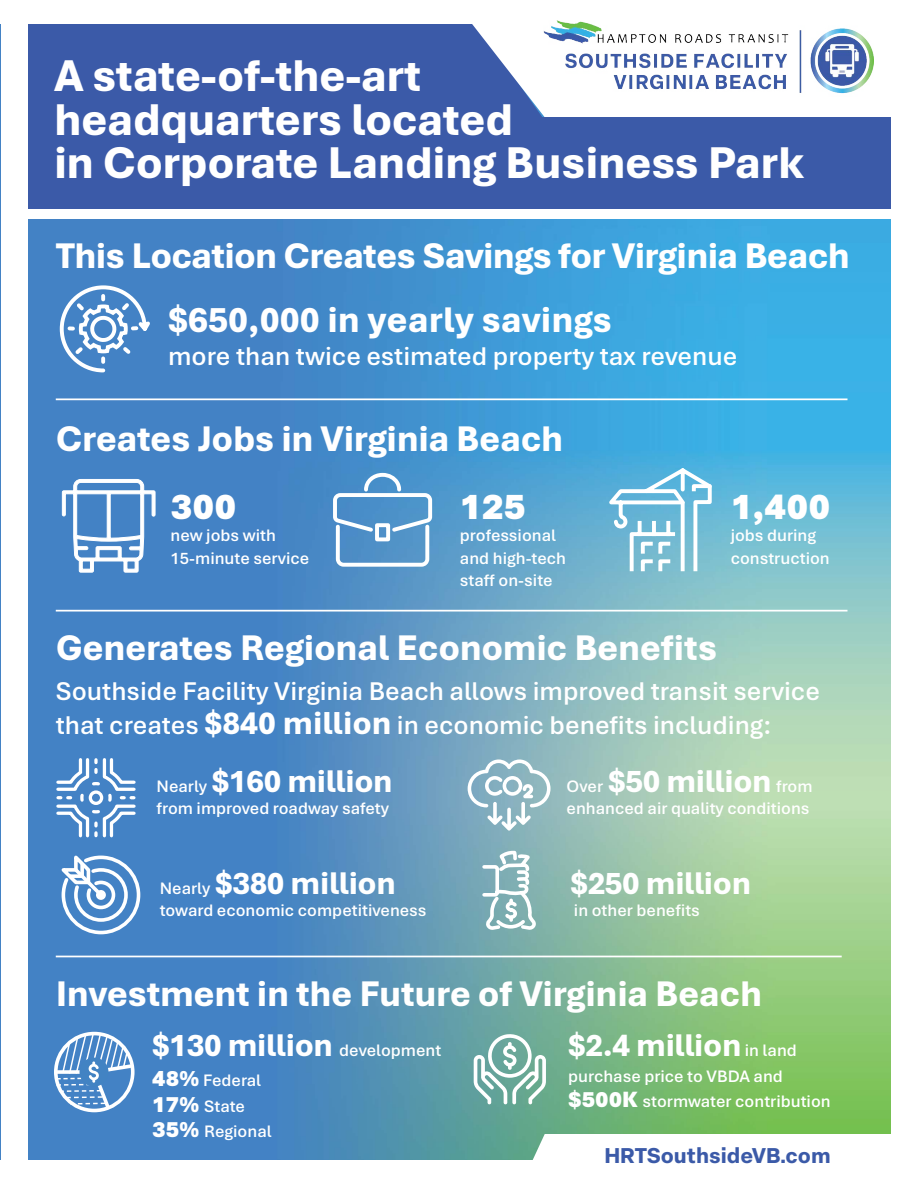
<style>
.page{position:relative;width:918px;height:1188px;background:#fff}
.page>*{position:absolute;margin:0;border:0;box-sizing:border-box;transform-origin:0 0}
.t1{font:800 46.8px/43.7px "Aptos";letter-spacing:-.01em;color:#fff}
.t2{font:900 37.8px "Aptos";color:#fff}
.t3{font:800 37.5px "Aptos";letter-spacing:-.01em;color:#fff}
.t4{font:800 33px "Aptos";letter-spacing:-.01em;color:#fff}
.t5{font:600 27px/34.5px "Aptos";color:#fff}
.t6{font:700 21px "Elza Text";color:#3b5aa8}
.t7{font:600 17.4px/22.5px "Aptos";color:#fff}
.s1{font-weight:800;font-size:33.45px}
.s2{font-weight:600;font-size:17.4px}
.s3{font-weight:900;font-size:23.25px}
</style>
<div class="page">
<img style="left:0;top:24px;width:891px;height:1135px">
<div style="left:28px;top:24px;width:863px;height:186px;background:#3b5aa8"></div>
<div style="left:1px;top:0;width:27px;height:1188px;background:#fff"></div>
<svg style="left:447px;top:20px;width:444px;height:97px"></svg>
<img style="left:543px;top:21px;width:331px;height:75px">
<svg style="left:520px;top:1134px;width:371px;height:26px"></svg>
<hr style="left:56px;top:610px;width:792px;height:2px;background:#fff">
<hr style="left:56px;top:956px;width:786px;height:1px;background:#fff">
<hr style="left:56px;top:398px;width:792px;height:2px;background:#fff">
<svg style="left:55px;top:756px;width:82px;height:83px"></svg>
<svg style="left:468px;top:759px;width:83px;height:72px"></svg>
<svg style="left:55px;top:849px;width:87px;height:87px"></svg>
<svg style="left:606px;top:466px;width:109px;height:107px"></svg>
<svg style="left:62px;top:479px;width:94px;height:94px"></svg>
<svg style="left:331px;top:471px;width:103px;height:98px;background:#6da4d2"></svg>
<svg style="left:58px;top:283px;width:95px;height:118px;background:#6699d0"></svg>
<svg style="left:481px;top:849px;width:58px;height:97px"></svg>
<svg style="left:474px;top:1034px;width:72px;height:70px"></svg>
<svg style="left:53px;top:1033px;width:81px;height:78px"></svg>
<div style="left:10px;top:210px;width:882px;height:9px;background:#fff"></div>
<h1 class="t1" style="left:54px;top:52px;width:751px">A state-of-the-art<br>headquarters located<br>in Corporate Landing Business Park</h1>
<h3 class="t3" style="left:56px;top:230px;width:796px">This Location Creates Savings for Virginia Beach</h3>
<h3 class="t3" style="left:168px;top:294px;width:446px">$650,000 in yearly savings</h3>
<h3 class="t5" style="left:168px;top:338px;width:571px">more than twice estimated property tax revenue</h3>
<h3 class="t3" style="left:56px;top:413px;width:509px">Creates Jobs in Virginia Beach</h3>
<h2 class="t2" style="left:171px;top:481px;width:67px">300</h2>
<p class="t7" style="left:171px;top:524px;width:140px">new jobs with<br>15-minute service</p>
<h2 class="t2" style="left:460px;top:481px;width:67px">125</h2>
<p class="t7" style="left:460px;top:524px;width:108px">professional and high-tech staff on-site</p>
<h2 class="t2" style="left:731px;top:481px;width:101px">1,400</h2>
<p class="t7" style="left:731px;top:524px;width:101px">jobs during construction</p>
<h3 class="t3" style="left:56px;top:622px;width:663px">Generates Regional Economic Benefits</h3>
<h3 class="t5" style="left:56px;top:673px;width:766px">Southside Facility Virginia Beach allows improved transit service that creates <span class="s1">$840 million</span> in economic benefits including:</h3>
<h3 class="t4" style="left:157px;top:758px;width:238px"><span class="s2">Nearly</span> $160 million</h3>
<p class="t7" style="left:157px;top:797px;width:234px">from improved roadway safety</p>
<h3 class="t4" style="left:567px;top:758px;width:248px"><span class="s2">Over</span> $50 million <span class="s2">from</span></h3>
<p class="t7" style="left:567px;top:797px;width:245px">enhanced air quality conditions</p>
<h3 class="t4" style="left:160px;top:860px;width:238px"><span class="s2">Nearly</span> $380 million</h3>
<p class="t7" style="left:160px;top:898px;width:268px">toward economic competitiveness</p>
<h3 class="t4" style="left:570px;top:860px;width:182px">$250 million</h3>
<p class="t7" style="left:574px;top:898px;width:128px">in other benefits</p>
<h3 class="t3" style="left:56px;top:968px;width:708px">Investment in the Future of Virginia Beach</h3>
<h3 class="t4" style="left:152px;top:1023px;width:291px">$130 million <span class="s2">development</span></h3>
<p class="t7" style="left:152px;top:1067px;width:121px;line-height:25.5px"><span class="s3">48%</span> Federal<br><span class="s3">17%</span> State<br><span class="s3">35%</span> Regional</p>
<h3 class="t4" style="left:568px;top:1023px;width:230px">$2.4 million <span class="s2">in land</span></h3>
<p class="t7" style="left:568px;top:1063px;width:264px;line-height:25.5px">purchase price to VBDA and <span class="s3">$500K</span> stormwater contribution</p>
<p class="t6" style="left:604px;top:1139px;width:228px">HRTSouthsideVB.com</p>
</div>
